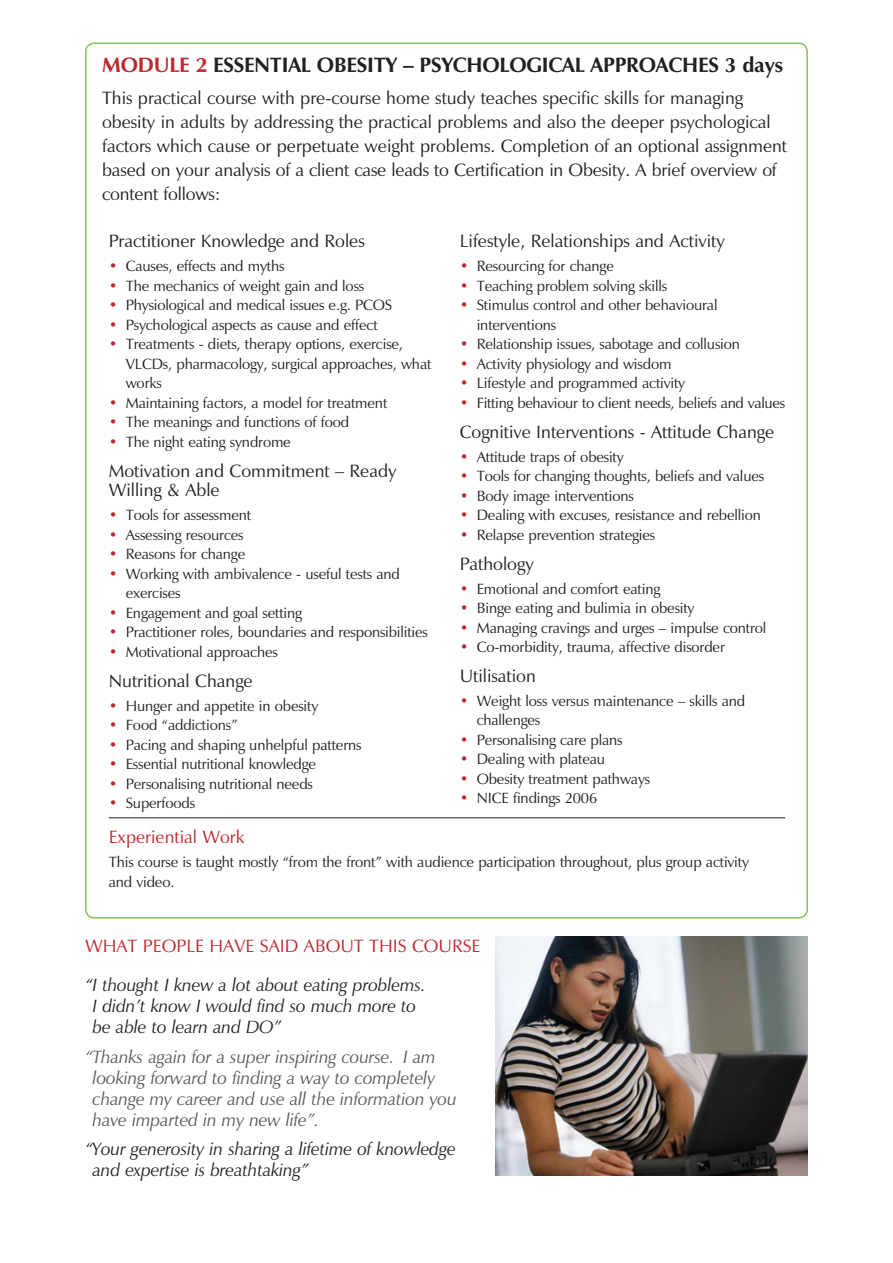
<style>
.page{position:relative;width:893px;height:1263px;background:#fff}
.page>*{position:absolute;margin:0;border:0;box-sizing:border-box;transform-origin:0 0}
.t1{font:700 21px "Zapf Humanist 601 BT";letter-spacing:-.01em;color:#231f20}
.section_heading{font:18px/24px "Zapf Humanist 601 BT";color:#231f20}
.t2{font:italic 18px/21px "Zapf Humanist 601 BT";letter-spacing:-.01em;color:#231f20}
.t3{font:italic 18px/21px "Zapf Humanist 601 BT";letter-spacing:-.01em;color:#57585a}
.section_heading-2{font:18px "Zapf Humanist 601 BT";color:#be272d}
.t4{font:15px/19.5px "Zapf Humanist 601 BT";letter-spacing:-.01em;color:#231f20}
.s1{color:#be272d}
</style>
<div class="page">
<hr style="left:109px;top:817px;width:676px;height:1px;background:#231f20">
<img style="left:495px;top:936px;width:313px;height:239px">
<p class="t1" style="left:102px;top:51px;width:683px"><span class="s1">MODULE 2</span> ESSENTIAL OBESITY – PSYCHOLOGICAL APPROACHES 3 days</p>
<p class="section_heading" style="left:102px;top:86px;width:686px">This practical course with pre-course home study teaches specific skills for managing obesity in adults by addressing the practical problems and also the deeper psychological factors which cause or perpetuate weight problems. Completion of an optional assignment based on your analysis of a client case leads to Certification in Obesity. A brief overview of content follows:</p>
<p class="section_heading" style="left:109px;top:229px;width:258px">Practitioner Knowledge and Roles</p>
<p class="t4" style="left:109px;top:256px;width:177px"><span class="s1">•</span> Causes, effects and myths</p>
<p class="t4" style="left:109px;top:276px;width:257px"><span class="s1">•</span> The mechanics of weight gain and loss</p>
<p class="t4" style="left:109px;top:295px;width:285px"><span class="s1">•</span> Physiological and medical issues e.g. PCOS</p>
<p class="t4" style="left:109px;top:315px;width:270px"><span class="s1">•</span> Psychological aspects as cause and effect</p>
<p class="t4" style="left:126px;top:334px;width:307px;text-indent:-17px"><span class="s1">•</span> Treatments - diets, therapy options, exercise,<br>VLCDs, pharmacology, surgical approaches, what works</p>
<p class="t4" style="left:109px;top:393px;width:280px"><span class="s1">•</span> Maintaining factors, a model for treatment</p>
<p class="t4" style="left:109px;top:412px;width:242px"><span class="s1">•</span> The meanings and functions of food</p>
<p class="t4" style="left:109px;top:432px;width:184px"><span class="s1">•</span> The night eating syndrome</p>
<p class="section_heading" style="left:109px;top:461px;width:289px;line-height:19.5px">Motivation and Commitment – Ready<br>Willing &amp; Able</p>
<p class="t4" style="left:109px;top:505px;width:144px"><span class="s1">•</span> Tools for assessment</p>
<p class="t4" style="left:109px;top:525px;width:136px"><span class="s1">•</span> Assessing resources</p>
<p class="t4" style="left:109px;top:544px;width:138px"><span class="s1">•</span> Reasons for change</p>
<p class="t4" style="left:126px;top:564px;width:276px;text-indent:-17px"><span class="s1">•</span> Working with ambivalence - useful tests and exercises</p>
<p class="t4" style="left:109px;top:603px;width:195px"><span class="s1">•</span> Engagement and goal setting</p>
<p class="t4" style="left:109px;top:622px;width:321px"><span class="s1">•</span> Practitioner roles, boundaries and responsibilities</p>
<p class="t4" style="left:109px;top:642px;width:171px"><span class="s1">•</span> Motivational approaches</p>
<p class="section_heading" style="left:109px;top:669px;width:145px">Nutritional Change</p>
<p class="t4" style="left:109px;top:696px;width:211px"><span class="s1">•</span> Hunger and appetite in obesity</p>
<p class="t4" style="left:109px;top:715px;width:130px"><span class="s1">•</span> Food “addictions”</p>
<p class="t4" style="left:109px;top:735px;width:254px"><span class="s1">•</span> Pacing and shaping unhelpful patterns</p>
<p class="t4" style="left:109px;top:754px;width:209px"><span class="s1">•</span> Essential nutritional knowledge</p>
<p class="t4" style="left:109px;top:774px;width:206px"><span class="s1">•</span> Personalising nutritional needs</p>
<p class="t4" style="left:109px;top:793px;width:88px"><span class="s1">•</span> Superfoods</p>
<p class="section_heading" style="left:460px;top:229px;width:267px">Lifestyle, Relationships and Activity</p>
<p class="t4" style="left:460px;top:256px;width:156px"><span class="s1">•</span> Resourcing for change</p>
<p class="t4" style="left:460px;top:276px;width:209px"><span class="s1">•</span> Teaching problem solving skills</p>
<p class="t4" style="left:477px;top:295px;width:242px;text-indent:-17px"><span class="s1">•</span> Stimulus control and other behavioural interventions</p>
<p class="t4" style="left:460px;top:334px;width:282px"><span class="s1">•</span> Relationship issues, sabotage and collusion</p>
<p class="t4" style="left:460px;top:354px;width:213px"><span class="s1">•</span> Activity physiology and wisdom</p>
<p class="t4" style="left:460px;top:373px;width:227px"><span class="s1">•</span> Lifestyle and programmed activity</p>
<p class="t4" style="left:460px;top:393px;width:327px"><span class="s1">•</span> Fitting behaviour to client needs, beliefs and values</p>
<p class="section_heading" style="left:460px;top:420px;width:316px">Cognitive Interventions - Attitude Change</p>
<p class="t4" style="left:460px;top:447px;width:166px"><span class="s1">•</span> Attitude traps of obesity</p>
<p class="t4" style="left:460px;top:466px;width:306px"><span class="s1">•</span> Tools for changing thoughts, beliefs and values</p>
<p class="t4" style="left:460px;top:486px;width:176px"><span class="s1">•</span> Body image interventions</p>
<p class="t4" style="left:460px;top:505px;width:303px"><span class="s1">•</span> Dealing with excuses, resistance and rebellion</p>
<p class="t4" style="left:460px;top:525px;width:197px"><span class="s1">•</span> Relapse prevention strategies</p>
<p class="section_heading" style="left:460px;top:552px;width:76px">Pathology</p>
<p class="t4" style="left:460px;top:579px;width:202px"><span class="s1">•</span> Emotional and comfort eating</p>
<p class="t4" style="left:460px;top:598px;width:236px"><span class="s1">•</span> Binge eating and bulimia in obesity</p>
<p class="t4" style="left:460px;top:618px;width:308px"><span class="s1">•</span> Managing cravings and urges – impulse control</p>
<p class="t4" style="left:460px;top:637px;width:267px"><span class="s1">•</span> Co-morbidity, trauma, affective disorder</p>
<p class="section_heading" style="left:460px;top:664px;width:78px">Utilisation</p>
<p class="t4" style="left:477px;top:691px;width:270px;text-indent:-17px"><span class="s1">•</span> Weight loss versus maintenance – skills and challenges</p>
<p class="t4" style="left:460px;top:730px;width:164px"><span class="s1">•</span> Personalising care plans</p>
<p class="t4" style="left:460px;top:749px;width:147px"><span class="s1">•</span> Dealing with plateau</p>
<p class="t4" style="left:460px;top:769px;width:192px"><span class="s1">•</span> Obesity treatment pathways</p>
<p class="t4" style="left:460px;top:788px;width:139px"><span class="s1">•</span> NICE findings 2006</p>
<p class="section_heading-2" style="left:109px;top:826px;width:137px">Experiential Work</p>
<p class="t4" style="left:109px;top:852px;width:642px">This course is taught mostly “from the front” with audience participation throughout, plus group activity and video.</p>
<p class="section_heading-2" style="left:85px;top:935px;width:397px">WHAT PEOPLE HAVE SAID ABOUT THIS COURSE</p>
<p class="t2" style="left:93px;top:975px;width:335px;text-indent:-8px">“I thought I knew a lot about eating problems.<br>I didn’t know I would find so much more to be able to learn and DO”</p>
<p class="t3" style="left:93px;top:1046px;width:366px;text-indent:-8px">“Thanks again for a super inspiring course. I am looking forward to finding a way to completely change my career and use all the information you have imparted in my new life”.</p>
<p class="t2" style="left:93px;top:1139px;width:365px;text-indent:-8px">“Your generosity in sharing a lifetime of knowledge and expertise is breathtaking”</p>
</div>
